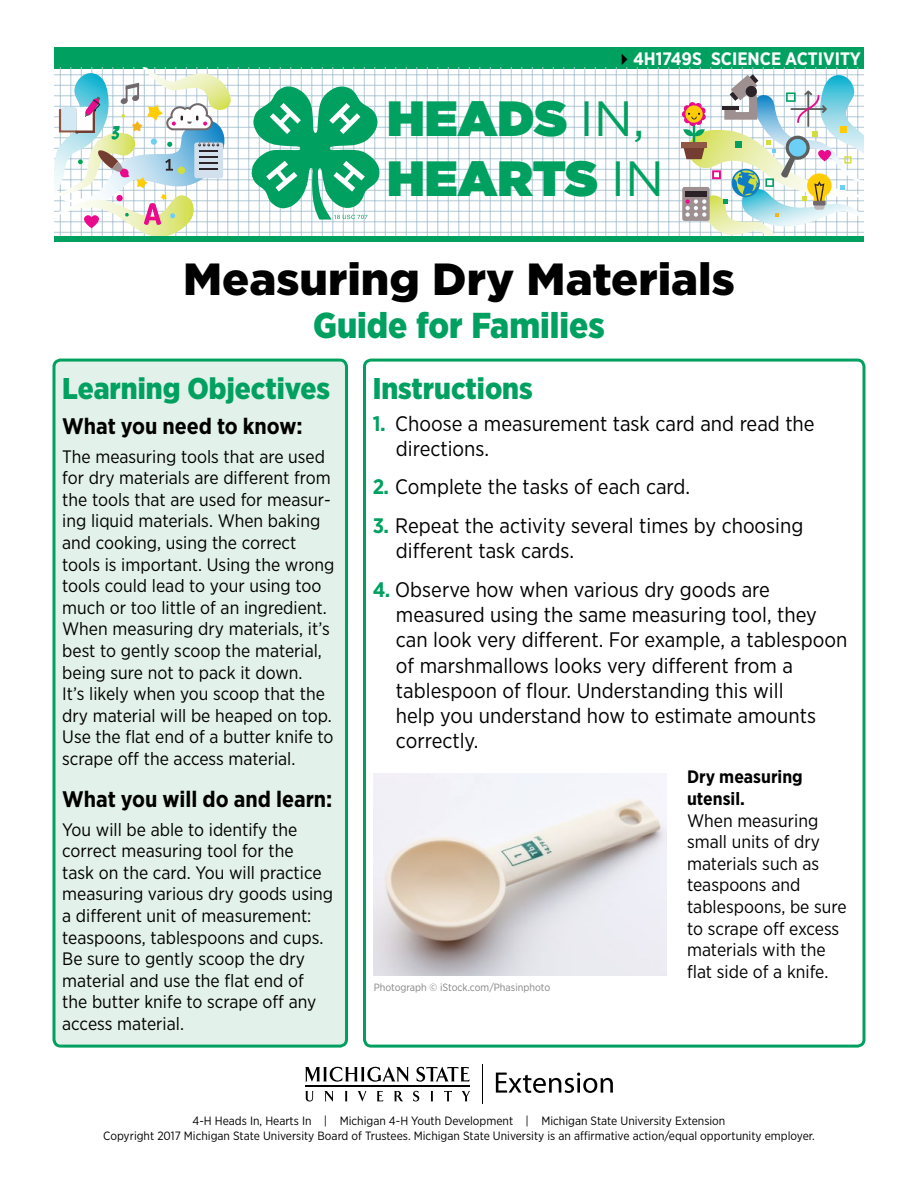
<style>
.page{position:relative;width:918px;height:1188px;background:#fff}
.page>*{position:absolute;margin:0;border:0;box-sizing:border-box;transform-origin:0 0}
.t1{font:900 49.5px/59.4px "Gotham";color:#00a160}
.Headline_-_Family{font:900 45px "Gotham";color:#000}
.Subhead1_-_Family{font:900 36px "Gotham Narrow";color:#00a160}
.Subhead1_-_Family-2{font:900 30px "Gotham Narrow";color:#00a160}
.Subhead2_-_Family{font:700 22.5px "Gotham Narrow";color:#000}
.t2{font:21px/25.2px "Gotham Narrow";color:#000}
.Body{font:18px/21.6px "Gotham Narrow";color:#000}
.t3{font:700 18px "Gotham Narrow";color:#fff}
.Body-2{font:700 18px/21.6px "Gotham Narrow";color:#000}
.t4{font:12px/14.4px "Gotham Narrow";color:#000;text-align:center}
.t5{font:10.5px "Gotham Narrow";color:#848484}
.s1{color:#000}
.s2{font-weight:400}
.s3{font-weight:700;color:#00a160}
</style>
<div class="page">
<svg style="left:305px;top:1091px;width:8px;height:11px"></svg>
<svg style="left:324px;top:1091px;width:9px;height:11px"></svg>
<svg style="left:345px;top:1091px;width:3px;height:10px"></svg>
<svg style="left:357px;top:1091px;width:10px;height:11px"></svg>
<svg style="left:377px;top:1091px;width:6px;height:10px"></svg>
<svg style="left:394px;top:1091px;width:9px;height:10px"></svg>
<svg style="left:413px;top:1091px;width:6px;height:11px"></svg>
<svg style="left:431px;top:1091px;width:2px;height:10px"></svg>
<svg style="left:444px;top:1091px;width:8px;height:10px"></svg>
<svg style="left:462px;top:1091px;width:8px;height:10px"></svg>
<svg style="left:305px;top:1067px;width:104px;height:15px"></svg>
<svg style="left:417px;top:1067px;width:53px;height:15px"></svg>
<hr style="left:305px;top:1085px;width:165px;height:1px;background:#000">
<svg style="left:496px;top:1073px;width:117px;height:20px"></svg>
<hr style="left:483px;top:1064px;width:1px;height:40px;background:#000">
<div style="left:54px;top:47px;width:810px;height:21px;background:#00a160"></div>
<hr style="left:54px;top:74px;width:810px;height:1px;background:#b3c9d7">
<hr style="left:54px;top:85px;width:810px;height:1px;background:#b3c9d7">
<hr style="left:54px;top:95px;width:810px;height:1px;background:#b3c9d7">
<hr style="left:54px;top:106px;width:810px;height:1px;background:#b3c9d7">
<hr style="left:54px;top:116px;width:810px;height:1px;background:#b3c9d7">
<hr style="left:54px;top:127px;width:810px;height:1px;background:#b3c9d7">
<hr style="left:54px;top:137px;width:810px;height:1px;background:#b3c9d7">
<hr style="left:54px;top:148px;width:810px;height:1px;background:#b3c9d7">
<hr style="left:54px;top:158px;width:810px;height:1px;background:#b3c9d7">
<hr style="left:54px;top:169px;width:810px;height:1px;background:#b3c9d7">
<hr style="left:54px;top:179px;width:810px;height:1px;background:#b3c9d7">
<hr style="left:54px;top:190px;width:810px;height:1px;background:#b3c9d7">
<hr style="left:54px;top:200px;width:810px;height:1px;background:#b3c9d7">
<hr style="left:54px;top:211px;width:810px;height:1px;background:#b3c9d7">
<hr style="left:54px;top:221px;width:810px;height:1px;background:#b3c9d7">
<hr style="left:54px;top:232px;width:810px;height:1px;background:#b3c9d7">
<hr style="left:385px;top:67px;width:1px;height:170px;background:#b3c9d7">
<hr style="left:374px;top:67px;width:1px;height:170px;background:#b3c9d7">
<hr style="left:364px;top:67px;width:1px;height:170px;background:#b3c9d7">
<hr style="left:353px;top:67px;width:1px;height:170px;background:#b3c9d7">
<hr style="left:343px;top:67px;width:1px;height:170px;background:#b3c9d7">
<hr style="left:332px;top:67px;width:1px;height:170px;background:#b3c9d7">
<hr style="left:322px;top:67px;width:1px;height:170px;background:#b3c9d7">
<hr style="left:311px;top:67px;width:1px;height:170px;background:#b3c9d7">
<hr style="left:301px;top:67px;width:1px;height:170px;background:#b3c9d7">
<hr style="left:290px;top:67px;width:1px;height:170px;background:#b3c9d7">
<hr style="left:280px;top:67px;width:1px;height:170px;background:#b3c9d7">
<hr style="left:269px;top:67px;width:1px;height:170px;background:#b3c9d7">
<hr style="left:259px;top:67px;width:1px;height:170px;background:#b3c9d7">
<hr style="left:248px;top:67px;width:1px;height:170px;background:#b3c9d7">
<hr style="left:238px;top:67px;width:1px;height:170px;background:#b3c9d7">
<hr style="left:553px;top:67px;width:1px;height:170px;background:#b3c9d7">
<hr style="left:542px;top:67px;width:1px;height:170px;background:#b3c9d7">
<hr style="left:532px;top:67px;width:1px;height:170px;background:#b3c9d7">
<hr style="left:521px;top:67px;width:1px;height:170px;background:#b3c9d7">
<hr style="left:511px;top:67px;width:1px;height:170px;background:#b3c9d7">
<hr style="left:500px;top:67px;width:1px;height:170px;background:#b3c9d7">
<hr style="left:490px;top:67px;width:1px;height:170px;background:#b3c9d7">
<hr style="left:479px;top:67px;width:1px;height:170px;background:#b3c9d7">
<hr style="left:469px;top:67px;width:1px;height:170px;background:#b3c9d7">
<hr style="left:458px;top:67px;width:1px;height:170px;background:#b3c9d7">
<hr style="left:448px;top:67px;width:1px;height:170px;background:#b3c9d7">
<hr style="left:437px;top:67px;width:1px;height:170px;background:#b3c9d7">
<hr style="left:427px;top:67px;width:1px;height:170px;background:#b3c9d7">
<hr style="left:416px;top:67px;width:1px;height:170px;background:#b3c9d7">
<hr style="left:406px;top:67px;width:1px;height:170px;background:#b3c9d7">
<hr style="left:395px;top:67px;width:1px;height:170px;background:#b3c9d7">
<hr style="left:721px;top:67px;width:1px;height:170px;background:#b3c9d7">
<hr style="left:710px;top:67px;width:1px;height:170px;background:#b3c9d7">
<hr style="left:700px;top:67px;width:1px;height:170px;background:#b3c9d7">
<hr style="left:689px;top:67px;width:1px;height:170px;background:#b3c9d7">
<hr style="left:679px;top:67px;width:1px;height:170px;background:#b3c9d7">
<hr style="left:668px;top:67px;width:1px;height:170px;background:#b3c9d7">
<hr style="left:658px;top:67px;width:1px;height:170px;background:#b3c9d7">
<hr style="left:647px;top:67px;width:1px;height:170px;background:#b3c9d7">
<hr style="left:637px;top:67px;width:1px;height:170px;background:#b3c9d7">
<hr style="left:626px;top:67px;width:1px;height:170px;background:#b3c9d7">
<hr style="left:616px;top:67px;width:1px;height:170px;background:#b3c9d7">
<hr style="left:605px;top:67px;width:1px;height:170px;background:#b3c9d7">
<hr style="left:595px;top:67px;width:1px;height:170px;background:#b3c9d7">
<hr style="left:584px;top:67px;width:1px;height:170px;background:#b3c9d7">
<hr style="left:574px;top:67px;width:1px;height:170px;background:#b3c9d7">
<hr style="left:563px;top:67px;width:1px;height:170px;background:#b3c9d7">
<hr style="left:857px;top:67px;width:1px;height:170px;background:#b3c9d7">
<hr style="left:847px;top:67px;width:1px;height:170px;background:#b3c9d7">
<hr style="left:836px;top:67px;width:1px;height:170px;background:#b3c9d7">
<hr style="left:826px;top:67px;width:1px;height:170px;background:#b3c9d7">
<hr style="left:815px;top:67px;width:1px;height:170px;background:#b3c9d7">
<hr style="left:805px;top:67px;width:1px;height:170px;background:#b3c9d7">
<hr style="left:794px;top:67px;width:1px;height:170px;background:#b3c9d7">
<hr style="left:784px;top:67px;width:1px;height:170px;background:#b3c9d7">
<hr style="left:773px;top:67px;width:1px;height:170px;background:#b3c9d7">
<hr style="left:763px;top:67px;width:1px;height:170px;background:#b3c9d7">
<hr style="left:752px;top:67px;width:1px;height:170px;background:#b3c9d7">
<hr style="left:742px;top:67px;width:1px;height:170px;background:#b3c9d7">
<hr style="left:731px;top:67px;width:1px;height:170px;background:#b3c9d7">
<div style="left:681px;top:142px;width:26px;height:6px;background:#8f5744"></div>
<svg style="left:54px;top:67px;width:182px;height:169px"></svg>
<svg style="left:682px;top:74px;width:182px;height:162px"></svg>
<svg style="left:252px;top:86px;width:128px;height:134px"></svg>
<div style="left:54px;top:236px;width:810px;height:6px;background:#00a160"></div>
<div style="left:54px;top:360px;width:292px;height:686px;background:#e2f1e9;border-radius:7px"></div>
<div style="left:52px;top:359px;width:296px;height:689px;border:3px solid #00a160;border-radius:7px"></div>
<div style="left:363px;top:359px;width:503px;height:689px;border:3px solid #00a160;border-radius:7px"></div>
<img style="left:374px;top:774px;width:293px;height:201px">
<p class="t3" style="left:615px;top:47px;width:247px"><span class="s1">✔</span>4H1749S SCIENCE ACTIVITY</p>
<h1 class="t1" style="left:387px;top:88px;width:279px">HEADS <span class="s2">IN,<br></span>HEARTS <span class="s2">IN</span></h1>
<p class="Headline_-_Family" style="left:183px;top:248px;width:553px">Measuring Dry Materials</p>
<p class="Subhead1_-_Family" style="left:313px;top:302px;width:293px">Guide for Families</p>
<p class="Subhead1_-_Family-2" style="left:62px;top:368px;width:269px">Learning Objectives</p>
<p class="Subhead2_-_Family" style="left:62px;top:412px;width:242px">What you need to know:</p>
<p class="Body" style="left:62px;top:445px;width:274px">The measuring tools that are used for dry materials are different from the tools that are used for measur&shy;ing liquid materials. When baking and cooking, using the correct tools is important. Using the wrong tools could lead to your using too much or too little of an ingredient.<br>When measuring dry materials, it’s best to gently scoop the material, being sure not to pack it down.<br>It’s likely when you scoop that the dry material will be heaped on top.<br>Use the flat end of a butter knife to scrape off the access material.</p>
<p class="Subhead2_-_Family" style="left:62px;top:785px;width:272px">What you will do and learn:</p>
<p class="Body" style="left:62px;top:818px;width:272px">You will be able to identify the correct measuring tool for the<br>task on the card. You will practice measuring various dry goods using a different unit of measurement: teaspoons, tablespoons and cups.<br>Be sure to gently scoop the dry material and use the flat end of the butter knife to scrape off any access material.</p>
<p class="Subhead1_-_Family-2" style="left:373px;top:368px;width:161px">Instructions</p>
<p class="t2" style="left:396px;top:410px;width:420px;text-indent:-23px"><span class="s3">1.</span> Choose a measurement task card and read the directions.</p>
<p class="t2" style="left:373px;top:474px;width:319px"><span class="s3">2.</span> Complete the tasks of each card.</p>
<p class="t2" style="left:396px;top:513px;width:409px;text-indent:-23px"><span class="s3">3.</span> Repeat the activity several times by choosing different task cards.</p>
<p class="t2" style="left:396px;top:577px;width:453px;text-indent:-23px"><span class="s3">4.</span> Observe how when various dry goods are measured using the same measuring tool, they can look very different. For example, a tablespoon of marshmallows looks very different from a tablespoon of flour. Understanding this will<br>help you understand how to estimate amounts correctly.</p>
<p class="Body-2" style="left:687px;top:766px;width:117px">Dry measuring utensil.</p>
<p class="Body" style="left:687px;top:809px;width:161px">When measuring small units of dry materials such as teaspoons and tablespoons, be sure to scrape off excess materials with the flat side of a knife.</p>
<p class="t5" style="left:374px;top:981px;width:178px">Photograph © iStock.com/Phasinphoto</p>
<p class="t4" style="left:103px;top:1114px;width:713px">4-H Heads In, Hearts In | Michigan 4-H Youth Development | Michigan State University Extension<br>Copyright 2017 Michigan State University Board of Trustees. Michigan State University is an affirmative action/equal opportunity employer.</p>
</div>
